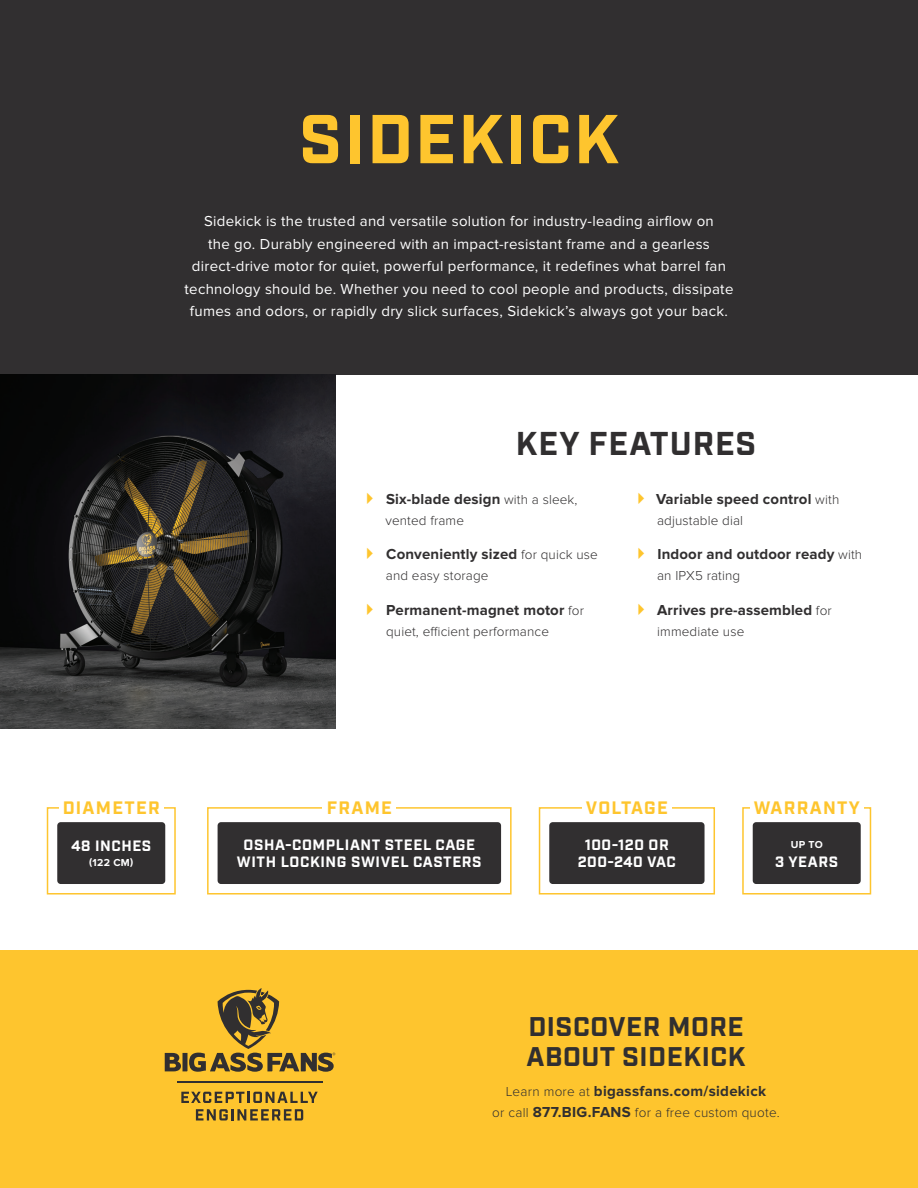
<style>
.page{position:relative;width:918px;height:1188px;background:#fff}
.page>*{position:absolute;margin:0;border:0;box-sizing:border-box;transform-origin:0 0}
.H2_RP{font:700 69px "Industry";letter-spacing:.03em;color:#fec52e}
.H3_RP{font:700 33px "Industry";letter-spacing:.03em;color:#312f30}
.H4_RP{font:700 27px/30px "Industry";letter-spacing:.02em;color:#312f30}
.t1{font:700 18px "Industry";letter-spacing:.07em;color:#fec52e}
.Intro_body_RP{font:15px/22.5px "Proxima Nova";letter-spacing:.02em;color:#fff;text-align:center}
.Cutsheet_Front_body{font:700 15px "Proxima Nova";letter-spacing:.01em;color:#312f30}
.Key_Feature_Lockup{font:700 15px/16.5px "Industry";letter-spacing:.04em;color:#fff;text-align:center}
.Cutsheet_Front_body-2{font:300 13.5px "Proxima Nova";letter-spacing:.01em;color:#312f30}
.Key_Feature_Lockup_S{font:700 10.5px "Proxima Nova";letter-spacing:.03em;color:#fff}
.s1{font-weight:300;font-size:13.5px}
.s2{font-weight:700;font-size:15px}
</style>
<div class="page">
<div style="left:0;top:0;width:918px;height:375px;background:#312f30"></div>
<div style="left:0;top:949px;width:918px;height:239px;background:#fec52e"></div>
<img style="left:0;top:375px;width:335px;height:354px">
<svg style="left:165px;top:988px;width:170px;height:84px"></svg>
<hr style="left:177px;top:1081px;width:145px;height:1px;background:#312f30">
<svg style="left:181px;top:1092px;width:137px;height:11px"></svg>
<svg style="left:196px;top:1109px;width:107px;height:11px"></svg>
<div style="left:57px;top:822px;width:108px;height:62px;background:#312f30;border-radius:3px"></div>
<div style="left:47px;top:807px;width:129px;height:88px;border:2px solid #fec52e"></div>
<div style="left:59px;top:800px;width:105px;height:14px;background:#fff"></div>
<div style="left:218px;top:822px;width:283px;height:62px;background:#312f30;border-radius:3px"></div>
<div style="left:207px;top:807px;width:305px;height:88px;border:2px solid #fec52e"></div>
<div style="left:323px;top:800px;width:73px;height:14px;background:#fff"></div>
<div style="left:753px;top:822px;width:108px;height:62px;background:#312f30;border-radius:3px"></div>
<div style="left:742px;top:807px;width:129px;height:88px;border:2px solid #fec52e"></div>
<div style="left:750px;top:800px;width:114px;height:14px;background:#fff"></div>
<div style="left:549px;top:822px;width:156px;height:62px;background:#312f30;border-radius:3px"></div>
<div style="left:539px;top:807px;width:176px;height:88px;border:2px solid #fec52e"></div>
<div style="left:582px;top:800px;width:90px;height:14px;background:#fff"></div>
<p class="H2_RP" style="left:299px;top:98px;width:322px">SIDEKICK</p>
<p class="Intro_body_RP" style="left:185px;top:210px;width:550px">Sidekick is the trusted and versatile solution for industry-leading airflow on<br>the go. Durably engineered with an impact-resistant frame and a gearless direct-drive motor for quiet, powerful performance, it redefines what barrel fan technology should be. Whether you need to cool people and products, dissipate fumes and odors, or rapidly dry slick surfaces, Sidekick’s always got your back.</p>
<p class="H3_RP" style="left:516px;top:424px;width:242px">KEY FEATURES</p>
<p class="Cutsheet_Front_body" style="left:386px;top:490px;width:193px">Six-blade design <span class="s1">with a sleek,</span></p>
<p class="Cutsheet_Front_body-2" style="left:385px;top:512px;width:80px">vented frame</p>
<p class="Cutsheet_Front_body" style="left:386px;top:545px;width:213px">Conveniently sized <span class="s1">for quick use</span></p>
<p class="Cutsheet_Front_body-2" style="left:386px;top:568px;width:104px">and easy storage</p>
<p class="Cutsheet_Front_body" style="left:386px;top:601px;width:199px">Permanent-magnet motor <span class="s1">for</span></p>
<p class="Cutsheet_Front_body-2" style="left:386px;top:623px;width:164px">quiet, efficient performance</p>
<p class="Cutsheet_Front_body" style="left:656px;top:490px;width:185px">Variable speed control <span class="s1">with</span></p>
<p class="Cutsheet_Front_body-2" style="left:657px;top:512px;width:88px">adjustable dial</p>
<p class="Cutsheet_Front_body" style="left:658px;top:545px;width:206px">Indoor and outdoor ready <span class="s1">with</span></p>
<p class="Cutsheet_Front_body-2" style="left:657px;top:568px;width:85px">an IPX5 rating</p>
<p class="Cutsheet_Front_body" style="left:657px;top:601px;width:176px">Arrives pre-assembled <span class="s1">for</span></p>
<p class="Cutsheet_Front_body-2" style="left:657px;top:623px;width:89px">immediate use</p>
<p class="t1" style="left:63px;top:797px;width:99px">DIAMETER</p>
<p class="Key_Feature_Lockup" style="left:71px;top:838px;width:82px">48 INCHES</p>
<p class="Key_Feature_Lockup_S" style="left:89px;top:857px;width:46px">(122 CM)</p>
<p class="t1" style="left:327px;top:797px;width:67px">FRAME</p>
<p class="Key_Feature_Lockup" style="left:237px;top:838px;width:246px">OSHA-COMPLIANT STEEL CAGE<br>WITH LOCKING SWIVEL CASTERS</p>
<p class="t1" style="left:586px;top:797px;width:83px">VOLTAGE</p>
<p class="Key_Feature_Lockup" style="left:578px;top:838px;width:100px">100-120 OR<br>200-240 VAC</p>
<p class="t1" style="left:754px;top:797px;width:107px">WARRANTY</p>
<p class="Key_Feature_Lockup_S" style="left:791px;top:838px;width:34px">UP TO</p>
<p class="Key_Feature_Lockup" style="left:775px;top:854px;width:65px">3 YEARS</p>
<p class="H4_RP" style="left:527px;top:1013px;width:221px">DISCOVER MORE<br>ABOUT SIDEKICK</p>
<p class="Cutsheet_Front_body" style="left:506px;top:1082px;width:262px"><span class="s1">Learn more at</span> bigassfans.com/sidekick</p>
<p class="Cutsheet_Front_body-2" style="left:492px;top:1104px;width:289px">or call <span class="s2">877.BIG.FANS</span> for a free custom quote.</p>
</div>
